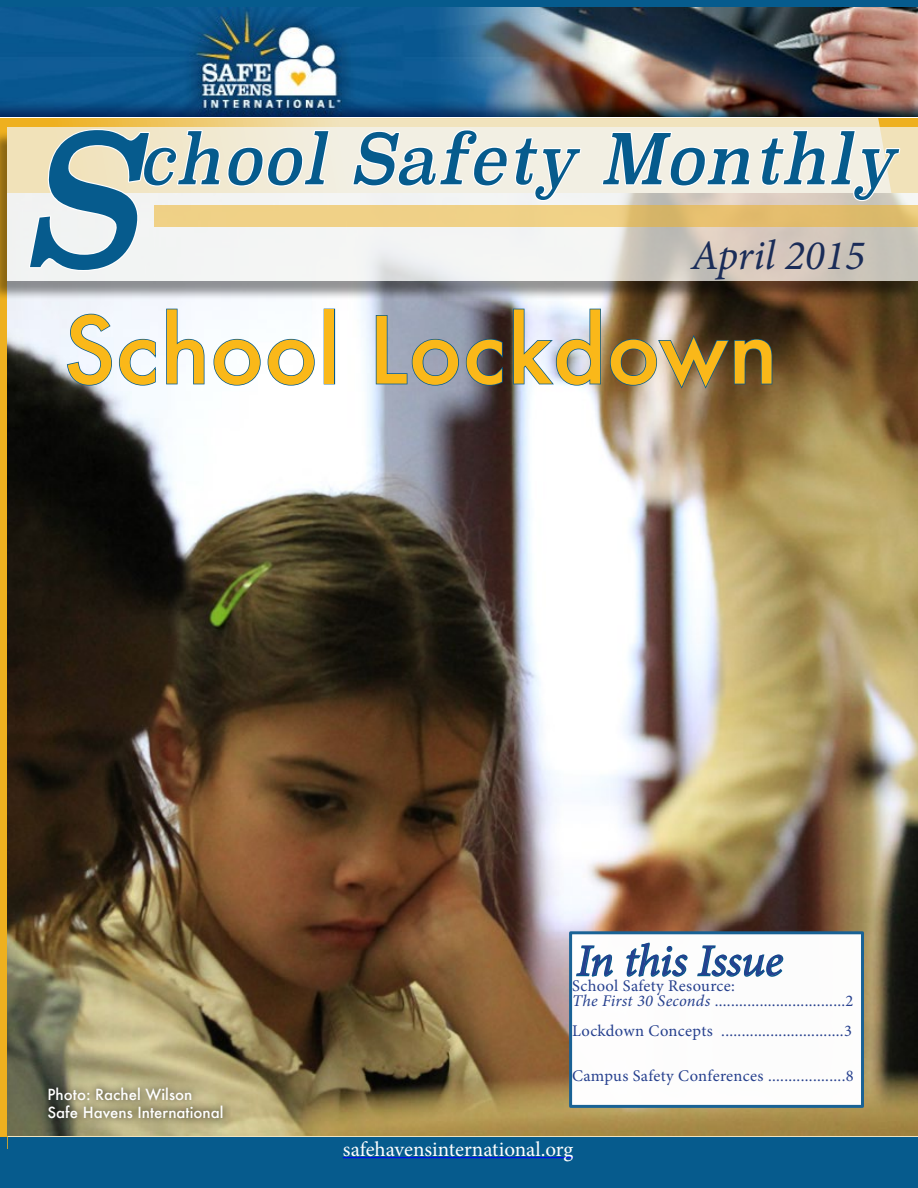
<style>
.page{position:relative;width:918px;height:1188px;background:#fff}
.page>*{position:absolute;margin:0;border:0;box-sizing:border-box;transform-origin:0 0}
.t1{font:italic 180.45px "Superclarendon";color:#065b8d;scale:.86 1}
.t2{font:500 90px "Futura";color:#fab819}
.t3{font:italic 69px "Superclarendon";color:#065b8d;scale:.86 1}
.t4{font:italic 45px "Minion Pro";letter-spacing:-.01em;color:#25408f}
.t5{font:italic 42px "Minion Pro";color:#1a2c58}
.t6{font:21px "Minion Pro";letter-spacing:-.005em;color:#fff}
.t7{font:16.35px/15px "Minion Pro";letter-spacing:.02em;color:#25408f}
.t8{font:500 15px/18px "Futura";color:#fff}
.s1{font-style:italic}
</style>
<div class="page">
<div style="left:0;top:0;width:918px;height:29px;background:#065b8d"></div>
<div style="left:0;top:1089px;width:918px;height:99px;background:#065b8d"></div>
<img style="left:0;top:8px;width:918px;height:109px">
<hr style="left:343px;top:1157px;width:230px;height:1px;background:#00f">
<svg style="left:0;top:118px;width:907px;height:12px;background:#efd38d"></svg>
<img style="left:8px;top:281px;width:910px;height:855px">
<div style="left:0;top:130px;width:917px;height:171px;background:#000;opacity:.57"></div>
<svg style="left:7px;top:127px;width:911px;height:154px"></svg>
<svg style="left:27px;top:128px;width:304px;height:144px"></svg>
<svg style="left:351px;top:124px;width:232px;height:78px"></svg>
<svg style="left:600px;top:125px;width:152px;height:63px"></svg>
<svg style="left:759px;top:124px;width:143px;height:78px"></svg>
<svg style="left:155px;top:206px;width:763px;height:21px;background:#e9c87c"></svg>
<div style="left:571px;top:933px;width:291px;height:173px;background:#fff"></div>
<div style="left:569px;top:931px;width:295px;height:177px;border:3px solid #186296"></div>
<svg style="left:576px;top:945px;width:38px;height:32px"></svg>
<svg style="left:626px;top:942px;width:62px;height:35px"></svg>
<svg style="left:697px;top:945px;width:87px;height:32px"></svg>
<svg style="left:66px;top:313px;width:91px;height:73px"></svg>
<svg style="left:165px;top:308px;width:40px;height:77px"></svg>
<svg style="left:213px;top:338px;width:48px;height:48px"></svg>
<svg style="left:267px;top:338px;width:49px;height:48px"></svg>
<div style="left:324px;top:309px;width:11px;height:75px;border:2px solid #065b8d"></div>
<svg style="left:375px;top:314px;width:128px;height:72px;background:#818da0"></svg>
<svg style="left:512px;top:308px;width:90px;height:78px;background:#bac8d8"></svg>
<img style="left:609px;top:333px;width:164px;height:57px">
<div style="left:41px;top:1079px;width:190px;height:46px;background:#000;opacity:.75"></div>
<h1 class="t1" style="left:23px;top:80px;width:191px">S</h1>
<h3 class="t3" style="left:139px;top:113px;width:904px">chool Safety Monthly</h3>
<h3 class="t5" style="left:691px;top:227px;width:175px">April 2015</h3>
<h2 class="t2" style="left:63px;top:289px;width:716px">School Lockdown</h2>
<h3 class="t4" style="left:577px;top:930px;width:208px">In this Issue</h3>
<p class="t8" style="left:47px;top:1086px;width:178px">Photo: Rachel Wilson<br>Safe Havens International</p>
<p class="t7" style="left:572px;top:979px;width:283px">School Safety Resource:<br><span class="s1">The First 30 Seconds</span> ................................2</p>
<p class="t7" style="left:572px;top:1024px;width:281px">Lockdown Concepts ..............................3</p>
<p class="t7" style="left:572px;top:1069px;width:283px">Campus Safety Conferences ...................8</p>
<p class="t6" style="left:343px;top:1135px;width:232px">safehavensinternational.org</p>
</div>
